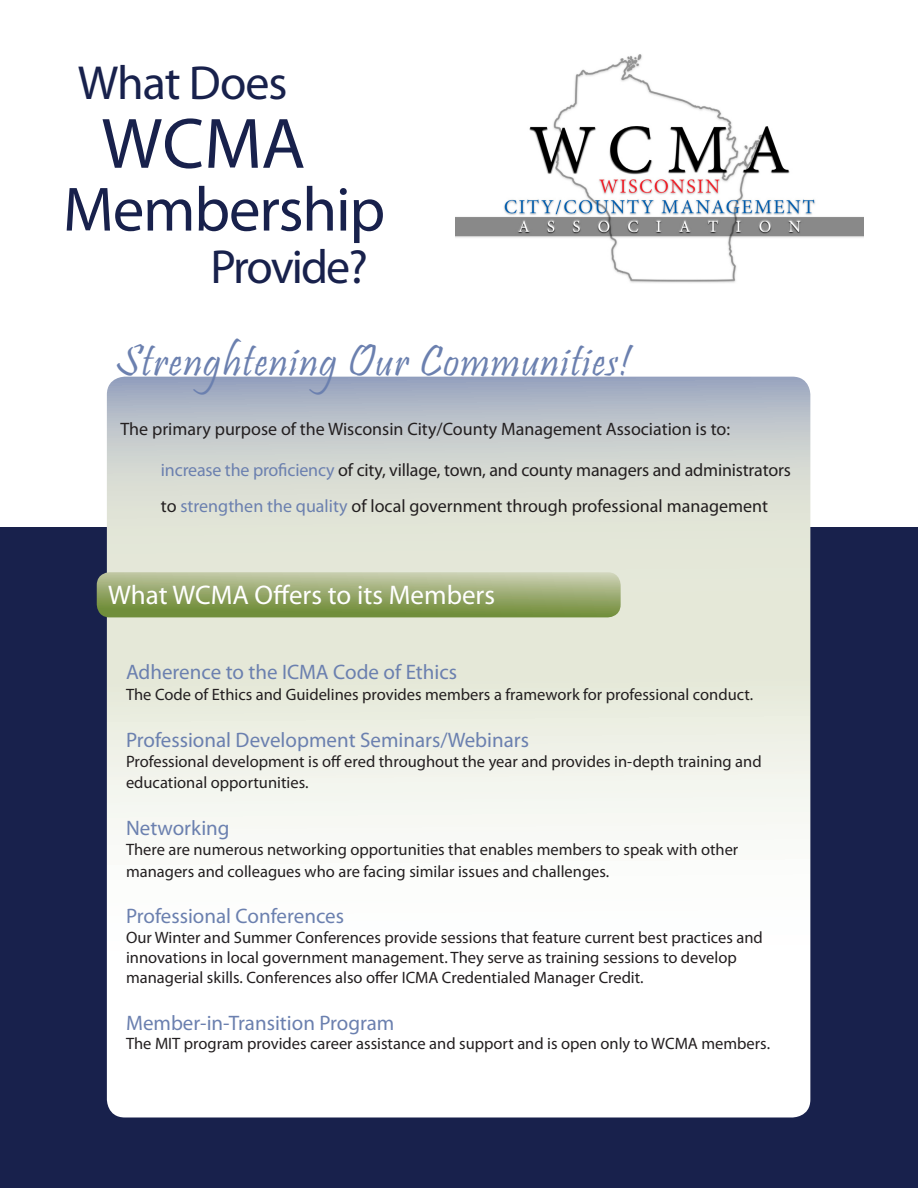
<style>
.page{position:relative;width:918px;height:1188px;background:#fff}
.page>*{position:absolute;margin:0;border:0;box-sizing:border-box;transform-origin:0 0}
.t1{font:72px "Myriad Pro";color:#18214c}
.t2{font:63px "Myriad Pro";letter-spacing:-.02em;color:#18214c}
.t3{font:48px "Myriad Pro";letter-spacing:-.03em;color:#18214c}
.t4{font:45px "Pristina";letter-spacing:.03em;color:#6b80af}
.t5{font:27px "Myriad Pro";color:#fff}
.t6{font:21px "Myriad Pro";color:#6b80af}
.t7{font:18px "Myriad Pro";color:#231f20}
.t8{font:16.5px/21.6px "Myriad Pro";color:#231f20}
.s1{color:#6b80af}
</style>
<div class="page">
<div style="left:0;top:527px;width:918px;height:661px;background:#18214c"></div>
<svg style="left:107px;top:377px;width:703px;height:741px"></svg>
<svg style="left:97px;top:572px;width:524px;height:45px"></svg>
<img style="left:456px;top:54px;width:408px;height:229px">
<p class="t3" style="left:78px;top:54px;width:211px">What Does</p>
<p class="t1" style="left:101px;top:99px;width:205px">WCMA</p>
<p class="t2" style="left:63px;top:171px;width:324px">Membership</p>
<p class="t3" style="left:210px;top:237px;width:159px">Provide?</p>
<p class="t4" style="left:116px;top:336px;width:516px">Strenghtening Our Communities!</p>
<p class="t7" style="left:120px;top:417px;width:611px">The primary purpose of the Wisconsin City/County Management Association is to:</p>
<p class="t7" style="left:161px;top:459px;width:631px"><span class="s1">increase the proficiency</span> of city, village, town, and county managers and administrators</p>
<p class="t7" style="left:161px;top:494px;width:609px">to <span class="s1">strengthen the quality</span> of local government through professional management</p>
<p class="t5" style="left:108px;top:579px;width:388px">What WCMA Offers to its Members</p>
<p class="t6" style="left:126px;top:659px;width:333px">Adherence to the ICMA Code of Ethics</p>
<p class="t8" style="left:126px;top:684px;width:629px">The Code of Ethics and Guidelines provides members a framework for professional conduct.</p>
<p class="t6" style="left:126px;top:727px;width:405px">Professional Development Seminars/Webinars</p>
<p class="t8" style="left:126px;top:750px;width:637px">Professional development is off ered throughout the year and provides in-depth training and educational opportunities.</p>
<p class="t6" style="left:126px;top:815px;width:105px">Networking</p>
<p class="t8" style="left:126px;top:838px;width:614px">There are numerous networking opportunities that enables members to speak with other managers and colleagues who are facing similar issues and challenges.</p>
<p class="t6" style="left:126px;top:903px;width:220px">Professional Conferences</p>
<p class="t8" style="left:126px;top:928px;width:638px;line-height:19.8px">Our Winter and Summer Conferences provide sessions that feature current best practices and innovations in local government management. They serve as training sessions to develop managerial skills. Conferences also offer ICMA Credentialed Manager Credit.</p>
<p class="t6" style="left:126px;top:1010px;width:270px">Member-in-Transition Program</p>
<p class="t8" style="left:126px;top:1033px;width:646px">The MIT program provides career assistance and support and is open only to WCMA members.</p>
</div>
